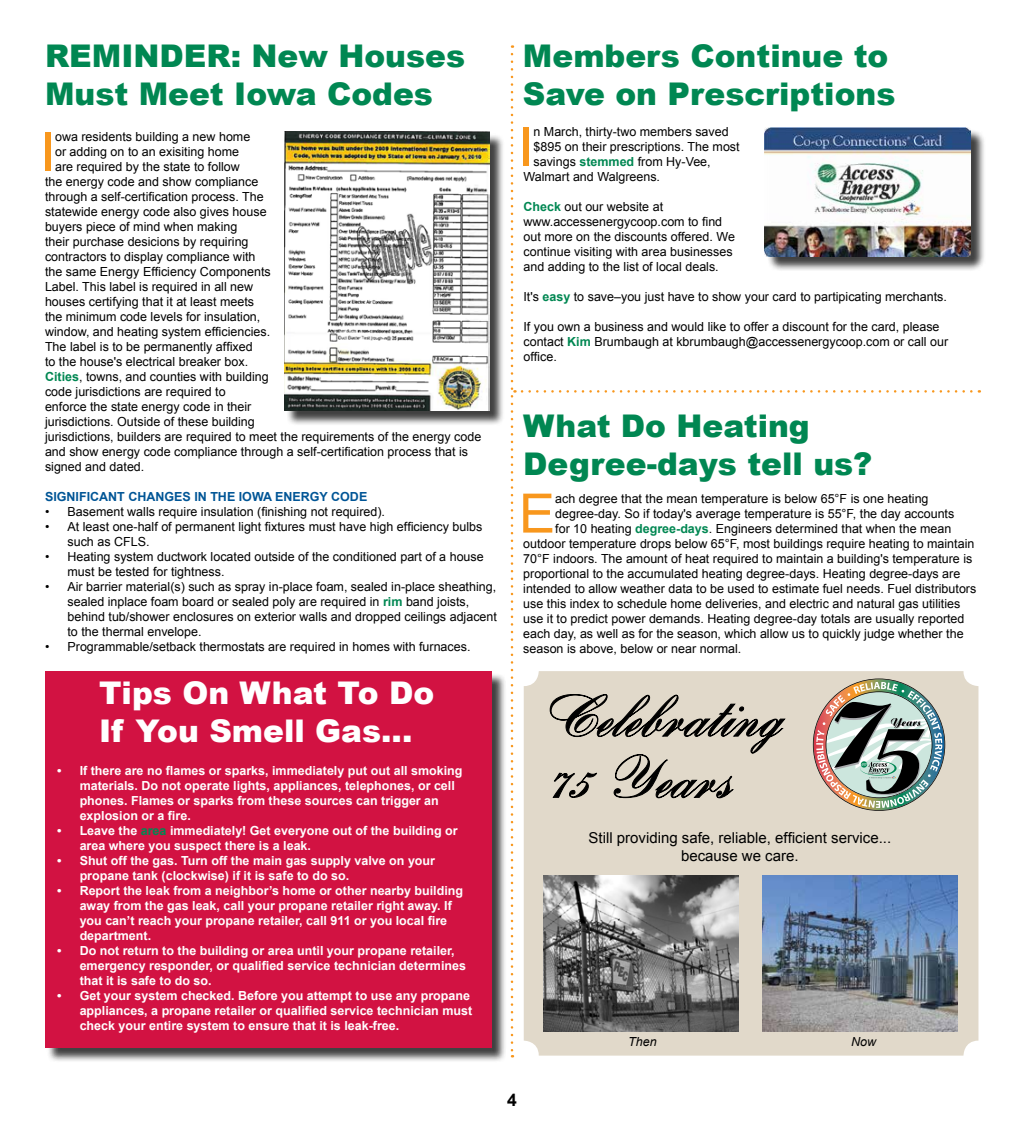
<style>
.page{position:relative;width:1024px;height:1125px;background:#fff}
.page>*{position:absolute;margin:0;border:0;box-sizing:border-box;transform-origin:0 0}
.t1{font:63.75px/61.2px "BENJAMIN";color:#000}
.t2{font:54.38px "Arial";color:#f8971d}
.t3{font:900 31.25px/37.5px "Arial";color:#008752}
.t4{font:900 31.25px/37.5px "Arial";color:#fff}
.t5{font:700 17.5px "Arial";color:#000}
.t6{font:15px/18px "Arial";color:#000;text-align:center}
.t7{font:12.5px/15px "Arial";color:#000}
.t8{font:700 12.5px/15px "Arial";color:#fff}
.t9{font:700 12.5px "Arial";color:#005596}
.t10{font:italic 12.5px "Arial";color:#000}
.s1{font-weight:700;color:#008752}
.s2{color:#008752}
</style>
<div class="page">
<div style="left:767px;top:129px;width:219px;height:143px;background:#000;opacity:.75"></div>
<div style="left:47px;top:673px;width:460px;height:390px;background:#000;opacity:.75"></div>
<div style="left:45px;top:671px;width:446px;height:376px;background:#d21242"></div>
<div style="left:286px;top:133px;width:219px;height:293px;background:#000;opacity:.75"></div>
<img style="left:284px;top:132px;width:205px;height:279px">
<svg style="left:511px;top:54px;width:460px;height:1004px"></svg>
<img style="left:762px;top:875px;width:195px;height:156px">
<h3 class="t3" style="left:45px;top:36px;width:422px">REMINDER: New Houses<br>Must Meet Iowa Codes</h3>
<h2 class="t2" style="left:40px;top:116px;width:17px">I</h2>
<p class="t7" style="left:55px;top:129px;width:197px">owa residents building a new home</p>
<p class="t7" style="left:55px;top:144px;width:186px">or adding on to an exisiting home</p>
<p class="t7" style="left:55px;top:159px;width:186px">are required by the state to follow</p>
<p class="t7" style="left:45px;top:174px;width:215px">the energy code and show compliance</p>
<p class="t7" style="left:45px;top:189px;width:220px">through a self-certification process. The</p>
<p class="t7" style="left:45px;top:204px;width:223px">statewide energy code also gives house</p>
<p class="t7" style="left:45px;top:219px;width:194px">buyers piece of mind when making</p>
<p class="t7" style="left:45px;top:234px;width:205px">their purchase desicions by requiring</p>
<p class="t7" style="left:45px;top:249px;width:212px">contractors to display compliance with</p>
<p class="t7" style="left:45px;top:264px;width:227px">the same Energy Efficiency Components</p>
<p class="t7" style="left:45px;top:279px;width:210px">Label. This label is required in all new</p>
<p class="t7" style="left:45px;top:294px;width:211px">houses certifying that it at least meets</p>
<p class="t7" style="left:45px;top:309px;width:217px">the minimum code levels for insulation,</p>
<p class="t7" style="left:45px;top:324px;width:227px">window, and heating system efficiencies.</p>
<p class="t7" style="left:45px;top:339px;width:209px">The label is to be permanently affixed</p>
<p class="t7" style="left:45px;top:354px;width:205px">to the house's electrical breaker box.</p>
<p class="t7" style="left:45px;top:369px;width:225px"><span class="s1">Cities</span>, towns, and counties with building</p>
<p class="t7" style="left:45px;top:384px;width:182px">code jurisdictions are required to</p>
<p class="t7" style="left:45px;top:399px;width:208px">enforce the state energy code in their</p>
<p class="t7" style="left:45px;top:414px;width:211px">jurisdictions. Outside of these building</p>
<p class="t7" style="left:45px;top:429px;width:438px">jurisdictions, builders are required to meet the requirements of the energy code</p>
<p class="t7" style="left:45px;top:444px;width:425px">and show energy code compliance through a self-certification process that is</p>
<p class="t7" style="left:45px;top:459px;width:101px">signed and dated.</p>
<p class="t9" style="left:45px;top:488px;width:324px">SIGNIFICANT CHANGES IN THE IOWA ENERGY CODE</p>
<p class="t7" style="left:45px;top:504px;width:341px">• Basement walls require insulation (finishing not required).</p>
<p class="t7" style="left:68px;top:519px;width:416px;text-indent:-22px">• At least one-half of permanent light fixtures must have high efficiency bulbs such as CFLS.</p>
<p class="t7" style="left:68px;top:549px;width:418px;text-indent:-22px">• Heating system ductwork located outside of the conditioned part of a house must be tested for tightness.</p>
<p class="t7" style="left:68px;top:579px;width:431px;text-indent:-22px">• Air barrier material(s) such as spray in-place foam, sealed in-place sheathing, sealed inplace foam board or sealed poly are required in <span class="s1">rim</span> band joists, behind tub/shower enclosures on exterior walls and dropped ceilings adjacent to the thermal envelope.</p>
<p class="t7" style="left:45px;top:639px;width:427px">• Programmable/setback thermostats are required in homes with furnaces.</p>
<h3 class="t4" style="left:99px;top:673px;width:337px">Tips On What To Do<br>If You Smell Gas...</h3>
<p class="t8" style="left:80px;top:764px;width:384px;text-indent:-22px">• If there are no flames or sparks, immediately put out all smoking materials. Do not operate lights, appliances, telephones, or cell phones. Flames or sparks from these sources can trigger an explosion or a fire.</p>
<p class="t8" style="left:80px;top:824px;width:379px;text-indent:-22px">• Leave the <span class="s2">area</span> immediately! Get everyone out of the building or area where you suspect there is a leak.</p>
<p class="t8" style="left:80px;top:854px;width:357px;text-indent:-22px">• Shut off the gas. Turn off the main gas supply valve on your propane tank (clockwise) if it is safe to do so.</p>
<p class="t8" style="left:80px;top:884px;width:385px;text-indent:-22px">• Report the leak from a neighbor’s home or other nearby building away from the gas leak, call your propane retailer right away. If you can’t reach your propane retailer, call 911 or you local fire department.</p>
<p class="t8" style="left:80px;top:944px;width:388px;text-indent:-22px">• Do not return to the building or area until your propane retailer, emergency responder, or qualified service technician determines that it is safe to do so.</p>
<p class="t8" style="left:80px;top:989px;width:394px;text-indent:-22px">• Get your system checked. Before you attempt to use any propane appliances, a propane retailer or qualified service technician must check your entire system to ensure that it is leak-free.</p>
<h3 class="t3" style="left:523px;top:36px;width:374px">Members Continue to<br>Save on Prescriptions</h3>
<h2 class="t2" style="left:518px;top:112px;width:17px">I</h2>
<p class="t7" style="left:533px;top:125px;width:197px">n March, thirty-two members saved</p>
<p class="t7" style="left:533px;top:140px;width:208px">$895 on their prescriptions. The most</p>
<p class="t7" style="left:533px;top:155px;width:179px">savings <span class="s1">stemmed</span> from Hy-Vee,</p>
<p class="t7" style="left:523px;top:170px;width:138px">Walmart and Walgreens.</p>
<p class="t7" style="left:523px;top:200px;width:213px"><span class="s1">Check</span> out our website at www.accessenergycoop.com to find out more on the discounts offered. We continue visiting with area businesses and adding to the list of local deals.</p>
<p class="t7" style="left:523px;top:290px;width:425px">It's <span class="s1">easy</span> to save–you just have to show your card to partipicating merchants.</p>
<p class="t7" style="left:523px;top:320px;width:426px">If you own a business and would like to offer a discount for the card, please contact <span class="s1">Kim</span> Brumbaugh at kbrumbaugh@accessenergycoop.com or call our office.</p>
<h3 class="t3" style="left:523px;top:406px;width:351px">What Do Heating<br>Degree-days tell us?</h3>
<h2 class="t2" style="left:519px;top:478px;width:38px">E</h2>
<p class="t7" style="left:555px;top:491px;width:375px">ach degree that the mean temperature is below 65°F is one heating</p>
<p class="t7" style="left:555px;top:506px;width:401px">degree-day. So if today's average temperature is 55°F, the day accounts</p>
<p class="t7" style="left:555px;top:521px;width:398px">for 10 heating <span class="s1">degree-days</span>. Engineers determined that when the mean</p>
<p class="t7" style="left:523px;top:536px;width:453px">outdoor temperature drops below 65°F, most buildings require heating to maintain</p>
<p class="t7" style="left:523px;top:551px;width:451px">70°F indoors. The amount of heat required to maintain a building's temperature is</p>
<p class="t7" style="left:523px;top:566px;width:439px">proportional to the accumulated heating degree-days. Heating degree-days are</p>
<p class="t7" style="left:523px;top:581px;width:455px">intended to allow weather data to be used to estimate fuel needs. Fuel distributors</p>
<p class="t7" style="left:523px;top:596px;width:438px">use this index to schedule home deliveries, and electric and natural gas utilities</p>
<p class="t7" style="left:523px;top:611px;width:443px">use it to predict power demands. Heating degree-day totals are usually reported</p>
<p class="t7" style="left:523px;top:626px;width:442px">each day, as well as for the season, which allow us to quickly judge whether the</p>
<p class="t7" style="left:523px;top:641px;width:220px">season is above, below or near normal.</p>
<h1 class="t1" style="left:546px;top:689px;width:238px">Celebrating<br>75 Years</h1>
<p class="t6" style="left:588px;top:828px;width:304px">Still providing safe, reliable, efficient service... because we care.</p>
<p class="t10" style="left:628px;top:1034px;width:30px">Then</p>
<p class="t10" style="left:851px;top:1034px;width:27px">Now</p>
<h3 class="t5" style="left:507px;top:1088px;width:11px">4</h3>
</div>
